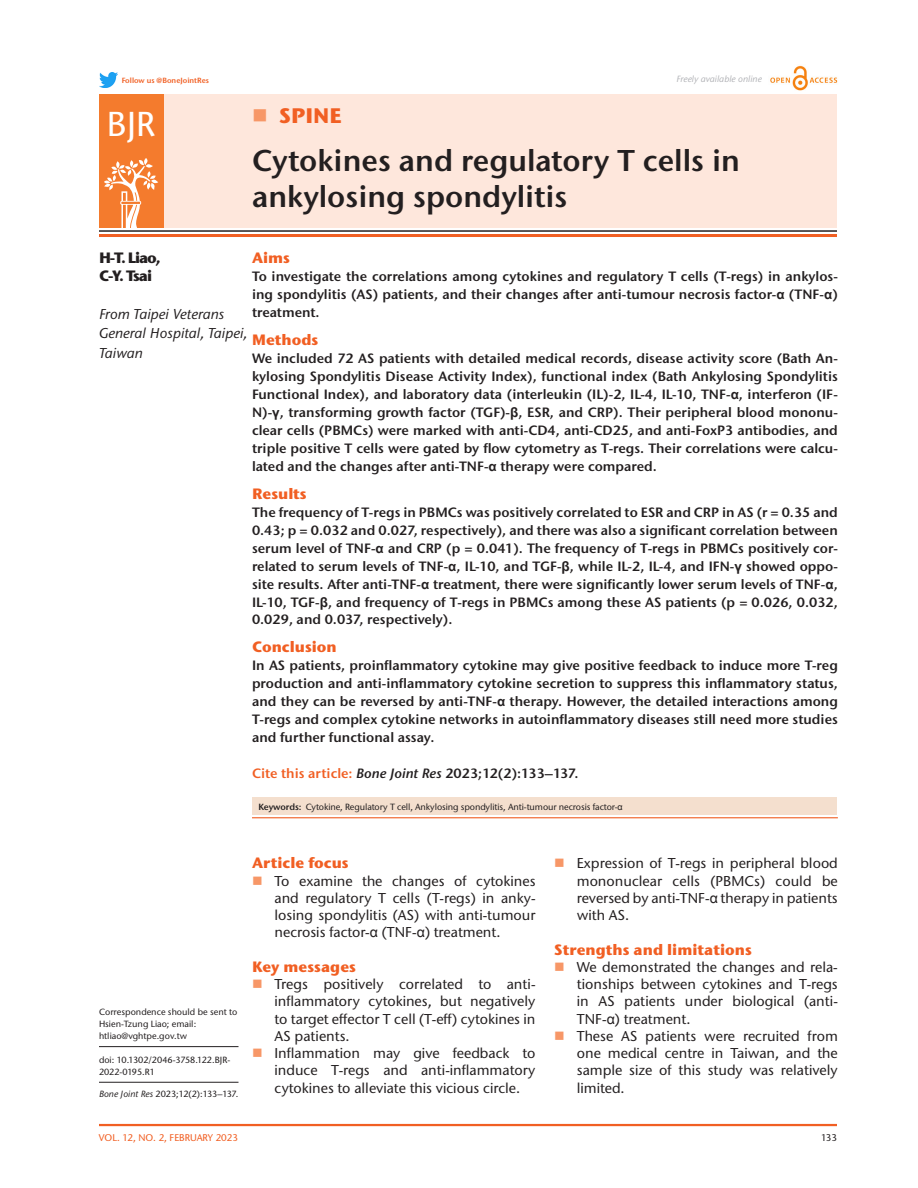
<style>
.page{position:relative;width:918px;height:1188px;background:#fff}
.page>*{position:absolute;margin:0;border:0;box-sizing:border-box;transform-origin:0 0}
.t1{font:500 34.5px "Stone Sans ITC Pro";color:#fff}
.t2{font:600 30px/36px "Stone Sans ITC Pro";color:#231f20}
.t3{font:700 21px "Stone Sans ITC Pro";color:#f15f23}
.t4{font:700 15px "Stone Sans ITC Pro";color:#f15f23}
.t5{font:700 15px/18px "Stone Sans ITC Pro";letter-spacing:-.07em;color:#231f20}
.t6{font:500 14.25px/17.2px "Stone Sans ITC Pro";color:#231f20;text-align:justify}
.t7{font:italic 500 14.25px/19.5px "Stone Sans ITC Pro";color:#231f20}
.t8{font:600 13.5px/18px "Stone Sans ITC Pro";color:#231f20;text-align:justify}
.t9{font:500 9.75px "Stone Sans ITC Pro";color:#f15f23}
.t10{font:500 9.75px "Stone Sans ITC Pro";color:#231f20}
.t11{font:500 9px/12px "Stone Sans ITC Pro";letter-spacing:-.005em;color:#231f20}
.t12{font:500 9px "Stone Sans ITC Pro";letter-spacing:-.025em;color:#231f20}
.t13{font:italic 500 9px "Stone Sans ITC Pro";color:#b2b3b7}
.t14{font:600 7.5px "Stone Sans ITC Pro";color:#f15f23}
.s1{font-family:"Arial Unicode MS";font-weight:700}
.s2{color:#f15f23}
.s3{font-style:italic}
.s4{font-weight:600}
.s5{font-family:"Arial Unicode MS";font-weight:400}
</style>
<div class="page">
<hr style="left:99px;top:1124px;width:738px;height:2px;background:#f15f23">
<img style="left:99px;top:73px;width:18px;height:14px">
<img style="left:770px;top:65px;width:68px;height:26px">
<div style="left:252px;top:797px;width:585px;height:18px;background:#f4dfce"></div>
<hr style="left:99px;top:230px;width:738px;height:2px;background:#231f20">
<hr style="left:99px;top:234px;width:738px;height:3px;background:#f15f23">
<div style="left:99px;top:94px;width:738px;height:134px;background:#fee7dc"></div>
<div style="left:99px;top:94px;width:64px;height:134px;background:#f47b2d"></div>
<svg style="left:104px;top:158px;width:54px;height:70px"></svg>
<hr style="left:99px;top:1046px;width:139px;height:1px;background:#231f20">
<hr style="left:99px;top:1082px;width:139px;height:1px;background:#231f20">
<hr style="left:252px;top:817px;width:586px;height:1px;background:#f15f23">
<p class="t14" style="left:122px;top:75px;width:89px">Follow us @BoneJointRes</p>
<p class="t13" style="left:676px;top:73px;width:87px">Freely available online</p>
<h1 class="t1" style="left:107px;top:103px;width:50px">BJR</h1>
<h3 class="t3" style="left:279px;top:102px;width:64px">SPINE</h3>
<h2 class="t2" style="left:252px;top:143px;width:490px">Cytokines and regulatory T cells in ankylosing spondylitis</h2>
<p class="t4" style="left:252px;top:248px;width:39px">Aims</p>
<p class="t8" style="left:252px;top:267px;width:587px">To investigate the correlations among cytokines and regulatory T cells (T-regs) in ankylos&shy;ing spondylitis (AS) patients, and their changes after anti-tumour necrosis factor-<span class="s1">α</span> (TNF-<span class="s1">α</span>) treatment.</p>
<p class="t4" style="left:252px;top:330px;width:68px">Methods</p>
<p class="t8" style="left:252px;top:349px;width:587px">We included 72 AS patients with detailed medical records, disease activity score (Bath An&shy;kylosing Spondylitis Disease Activity Index), functional index (Bath Ankylosing Spondylitis Functional Index), and laboratory data (interleukin (IL)-2, IL-4, IL-10, TNF-<span class="s1">α</span>, interferon (IF-N)-<span class="s1">γ</span>, transforming growth factor (TGF)-<span class="s1">β</span>, ESR, and CRP). Their peripheral blood mononu&shy;clear cells (PBMCs) were marked with anti-CD4, anti-CD25, and anti-FoxP3 antibodies, and triple positive T cells were gated by flow cytometry as T-regs. Their correlations were calcu&shy;lated and the changes after anti-TNF-<span class="s1">α</span> therapy were compared.</p>
<p class="t4" style="left:252px;top:484px;width:56px">Results</p>
<p class="t8" style="left:252px;top:503px;width:587px">The frequency of T-regs in PBMCs was positively correlated to ESR and CRP in AS (r = 0.35 and 0.43; p = 0.032 and 0.027, respectively), and there was also a significant correlation between serum level of TNF-<span class="s1">α</span> and CRP (p = 0.041). The frequency of T-regs in PBMCs positively cor&shy;related to serum levels of TNF-<span class="s1">α</span>, IL-10, and TGF-<span class="s1">β</span>, while IL-2, IL-4, and IFN-<span class="s1">γ</span> showed oppo&shy;site results. After anti-TNF-<span class="s1">α</span> treatment, there were significantly lower serum levels of TNF-<span class="s1">α</span>, IL-10, TGF-<span class="s1">β</span>, and frequency of T-regs in PBMCs among these AS patients (p = 0.026, 0.032, 0.029, and 0.037, respectively).</p>
<p class="t4" style="left:252px;top:637px;width:86px">Conclusion</p>
<p class="t8" style="left:252px;top:657px;width:587px">In AS patients, proinflammatory cytokine may give positive feedback to induce more T-reg production and anti-inflammatory cytokine secretion to suppress this inflammatory status, and they can be reversed by anti-TNF-<span class="s1">α</span> therapy. However, the detailed interactions among T-regs and complex cytokine networks in autoinflammatory diseases still need more studies and further functional assay.</p>
<p class="t8" style="left:252px;top:765px;width:328px"><span class="s2">Cite this article:</span> <span class="s3">Bone Joint Res</span> 2023;12(2):133–137.</p>
<p class="t11" style="left:258px;top:801px;width:366px"><span class="s4">Keywords:</span> Cytokine, Regulatory T cell, Ankylosing spondylitis, Anti-tumour necrosis factor-<span class="s5">α</span></p>
<p class="t5" style="left:99px;top:249px;width:63px">H-T. Liao,<br>C-Y. Tsai</p>
<p class="t7" style="left:99px;top:304px;width:150px">From Taipei Veterans<br>General Hospital, Taipei,<br>Taiwan</p>
<p class="t11" style="left:99px;top:1006px;width:140px">Correspondence should be sent to<br>Hsien-Tzung Liao; email: htliao@vghtpe.gov.tw</p>
<p class="t11" style="left:99px;top:1054px;width:133px">doi: 10.1302/2046-3758.122.BJR-<br>2022-0195.R1</p>
<p class="t12" style="left:99px;top:1089px;width:141px"><span class="s3">Bone Joint Res</span> 2023;12(2):133–137.</p>
<p class="t4" style="left:252px;top:853px;width:98px">Article focus</p>
<p class="t6" style="left:275px;top:872px;width:263px">To examine the changes of cytokines and regulatory T cells (T-regs) in anky&shy;losing spondylitis (AS) with anti-tumour necrosis factor-<span class="s5">α</span> (TNF-<span class="s5">α</span>) treatment.</p>
<p class="t4" style="left:252px;top:957px;width:105px">Key messages</p>
<p class="t6" style="left:275px;top:975px;width:263px;text-align:left">Tregs positively correlated to anti&shy;inflammatory cytokines, but negatively to target effector T cell (T-eff) cytokines in AS patients.<br>Inflammation may give feedback to induce T-regs and anti-inflammatory cytokines to alleviate this vicious circle.</p>
<p class="t6" style="left:577px;top:855px;width:263px">Expression of T-regs in peripheral blood mononuclear cells (PBMCs) could be reversed by anti-TNF-<span class="s5">α</span> therapy in patients with AS.</p>
<p class="t4" style="left:554px;top:940px;width:199px">Strengths and limitations</p>
<p class="t6" style="left:577px;top:958px;width:263px;text-align:left">We demonstrated the changes and rela&shy;tionships between cytokines and T-regs in AS patients under biological (anti-<br>TNF-<span class="s5">α</span>) treatment.<br>These AS patients were recruited from one medical centre in Taiwan, and the sample size of this study was relatively limited.</p>
<p class="t9" style="left:99px;top:1132px;width:141px">VOL. 12, NO. 2, FEBRUARY 2023</p>
<p class="t10" style="left:821px;top:1132px;width:17px">133</p>
</div>
